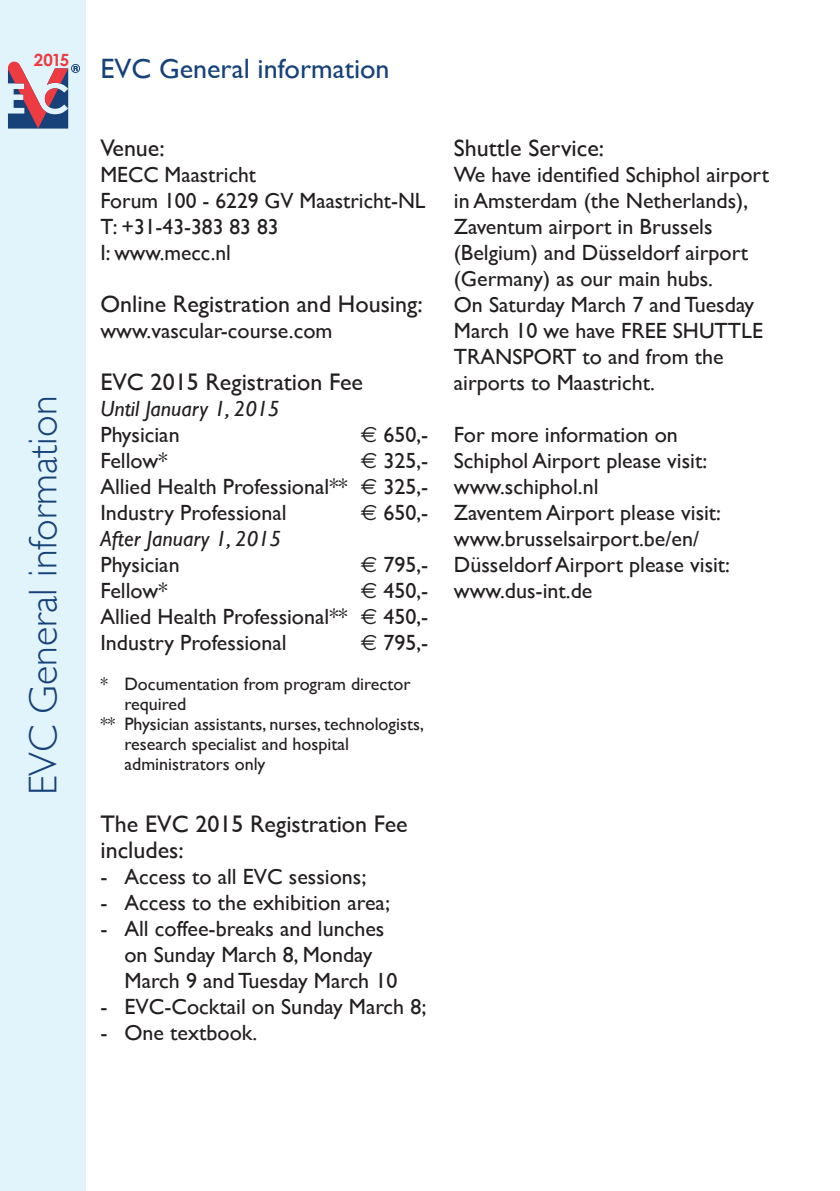
<style>
.page{position:relative;width:840px;height:1191px;background:#fff}
.page>*{position:absolute;margin:0;border:0;box-sizing:border-box;transform-origin:0 0}
.t1{font:300 40px "Gill Sans";color:#164279}
.t2{font:28px "Gill Sans";color:#164279}
.t3{font:24px/26px "Gill Sans";color:#231f20}
.t4{font:22px/26px "Gill Sans";color:#231f20}
.t5{font:italic 22px "Gill Sans";color:#231f20}
.t6{font:18px "Gill Sans";color:#231f20}
.t7{font:700 16.8px "Century Gothic";color:#ee3a41}
.s1{font-family:"Euro Sans"}
</style>
<div class="page">
<div style="left:0;top:0;width:85px;height:1191px;background:#e1f4fc"></div>
<svg style="left:8px;top:61px;width:72px;height:68px"></svg>
<p class="t7" style="left:34px;top:49px;width:37px">2015</p>
<h1 class="t1" style="left:12px;top:795px;width:401px;rotate:-90deg">EVC General information</h1>
<p class="t2" style="left:100px;top:52px;width:290px">EVC General information</p>
<p class="t3" style="left:100px;top:135px;width:66px">Venue:</p>
<p class="t4" style="left:100px;top:161px;width:326px">MECC Maastricht<br>Forum 100 - 6229 GV Maastricht-NL<br>T: +31-43-383 83 83<br>I: www.mecc.nl</p>
<p class="t3" style="left:100px;top:291px;width:323px">Online Registration and Housing:</p>
<p class="t4" style="left:100px;top:317px;width:233px">www.vascular-course.com</p>
<p class="t3" style="left:100px;top:369px;width:264px">EVC 2015 Registration Fee</p>
<p class="t5" style="left:100px;top:396px;width:181px">Until January 1, 2015</p>
<p class="t4" style="left:100px;top:421px;width:81px">Physician</p>
<p class="t4" style="left:360px;top:421px;width:69px"><span class="s1">E</span> 650,-</p>
<p class="t4" style="left:100px;top:447px;width:69px">Fellow*</p>
<p class="t4" style="left:100px;top:447px;width:329px;text-align:justify;text-indent:260px"><span class="s1">E</span> 325,- Allied Health Professional** <span class="s1">E</span> 325,- Industry Professional</p>
<p class="t4" style="left:360px;top:499px;width:69px"><span class="s1">E</span> 650,-</p>
<p class="t5" style="left:100px;top:526px;width:182px">After January 1, 2015</p>
<p class="t4" style="left:100px;top:551px;width:81px">Physician</p>
<p class="t4" style="left:360px;top:551px;width:69px"><span class="s1">E</span> 795,-</p>
<p class="t4" style="left:100px;top:577px;width:69px">Fellow*</p>
<p class="t4" style="left:100px;top:577px;width:329px;text-align:justify;text-indent:260px"><span class="s1">E</span> 450,- Allied Health Professional** <span class="s1">E</span> 450,- Industry Professional</p>
<p class="t4" style="left:360px;top:629px;width:69px"><span class="s1">E</span> 795,-</p>
<p class="t6" style="left:100px;top:673px;width:311px">* Documentation from program director</p>
<p class="t6" style="left:124px;top:693px;width:63px">required</p>
<p class="t6" style="left:100px;top:713px;width:325px">** Physician assistants, nurses, technologists,</p>
<p class="t6" style="left:124px;top:733px;width:226px">research specialist and hospital</p>
<p class="t6" style="left:124px;top:753px;width:142px">administrators only</p>
<p class="t3" style="left:100px;top:811px;width:309px">The EVC 2015 Registration Fee includes:</p>
<p class="t4" style="left:100px;top:863px;width:267px">- Access to all EVC sessions;</p>
<p class="t4" style="left:100px;top:889px;width:291px">- Access to the exhibition area;</p>
<p class="t4" style="left:124px;top:915px;width:274px;text-indent:-24px">- All coffee-breaks and lunches on Sunday March 8, Monday<br>March 9 and Tuesday March 10</p>
<p class="t4" style="left:100px;top:993px;width:327px">- EVC-Cocktail on Sunday March 8;</p>
<p class="t4" style="left:100px;top:1019px;width:158px">- One textbook.</p>
<p class="t3" style="left:453px;top:135px;width:152px">Shuttle Service:</p>
<p class="t4" style="left:453px;top:161px;width:316px">We have identified Schiphol airport in Amsterdam (the Netherlands),<br>Zaventum airport in Brussels (Belgium) and Düsseldorf airport (Germany) as our main hubs.<br>On Saturday March 7 and Tuesday<br>March 10 we have FREE SHUTTLE<br>TRANSPORT to and from the airports to Maastricht.</p>
<p class="t4" style="left:453px;top:421px;width:277px">For more information on<br>Schiphol Airport please visit: www.schiphol.nl<br>Zaventem Airport please visit: www.brusselsairport.be/en/<br>Düsseldorf Airport please visit: www.dus-int.de</p>
</div>
